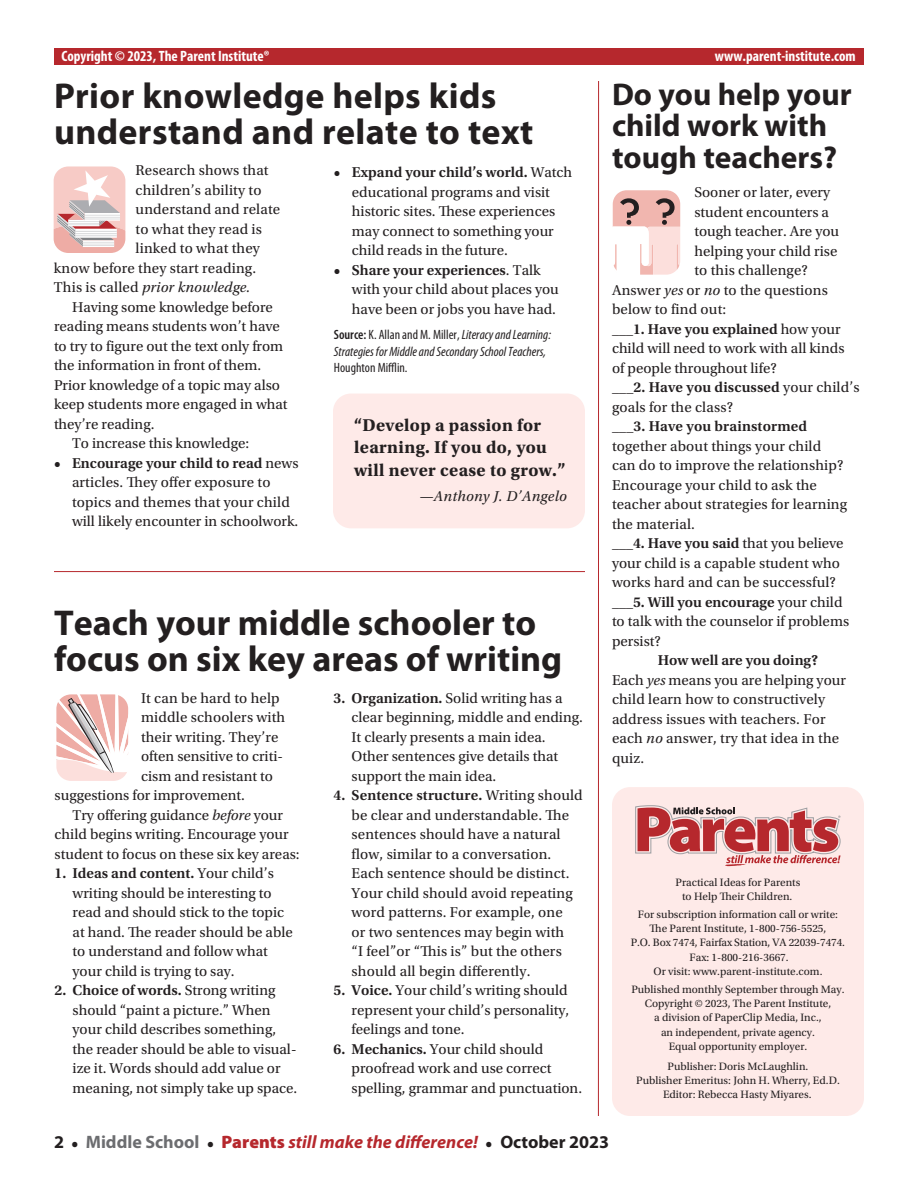
<style>
.page{position:relative;width:918px;height:1188px;background:#fff}
.page>*{position:absolute;margin:0;border:0;box-sizing:border-box;transform-origin:0 0}
.t1{font:700 36px/36px "Myriad Pro";color:#231f20}
.t2{font:700 31.5px/31.5px "Myriad Pro";color:#231f20}
.t3{font:700 18px/22.5px "Utopia Std";letter-spacing:.02em;color:#231f20}
.t4{font:italic 700 18px "Myriad Pro";color:#b6282d}
.t5{font:15px/19.5px "Utopia Std";color:#231f20}
.t6{font:600 15px "Utopia Std";color:#231f20}
.t7{font:700 condensed 15px "Myriad Pro";color:#fff}
.t8{font:italic 15px "Utopia Std";letter-spacing:.01em;color:#231f20}
.t9{font:italic condensed 13.5px/16.5px "Myriad Pro";color:#231f20}
.t10{font:condensed 13.5px "Myriad Pro";color:#231f20}
.t11{font:11.25px/14.1px "Utopia Std";color:#231f20;text-align:center}
.s1{font-style:normal}
.s2{font-weight:600}
.s3{font-weight:600;font-style:normal}
.s4{font-style:italic}
.s5{font-weight:400}
.s6{font-style:normal;color:#231f20}
.s7{font-family:"Utopia Std";font-style:normal;font-size:15px;color:#231f20}
.s8{font-style:normal;color:#6c6d70}
.s9{font-weight:900;font-style:normal}
</style>
<div class="page">
<div style="left:612px;top:787px;width:252px;height:329px;background:#feeae8;border-radius:18px"></div>
<svg style="left:635px;top:806px;width:206px;height:60px"></svg>
<div style="left:54px;top:49px;width:810px;height:16px;background:#b6282d"></div>
<svg style="left:53px;top:166px;width:73px;height:87px"></svg>
<svg style="left:612px;top:190px;width:69px;height:85px"></svg>
<div style="left:333px;top:394px;width:252px;height:134px;background:#feeae8;border-radius:18px"></div>
<hr style="left:54px;top:571px;width:531px;height:1px;background:#b6282d">
<hr style="left:598px;top:81px;width:1px;height:1035px;background:#b6282d">
<svg style="left:56px;top:694px;width:73px;height:87px"></svg>
<p class="t7" style="left:62px;top:46px;width:210px">Copyright © 2023, The Parent Institute®</p>
<p class="t7" style="left:715px;top:46px;width:142px">www.parent-institute.com</p>
<h1 class="t1" style="left:54px;top:77px;width:481px">Prior knowledge helps kids understand and relate to text</h1>
<p class="t5" style="left:136px;top:161px;width:135px">Research shows that</p>
<p class="t5" style="left:136px;top:180px;width:127px">children’s ability to</p>
<p class="t5" style="left:136px;top:200px;width:146px">understand and relate</p>
<p class="t5" style="left:136px;top:219px;width:128px">to what they read is</p>
<p class="t5" style="left:136px;top:239px;width:126px">linked to what they</p>
<p class="t5" style="left:54px;top:258px;width:204px">know before they start reading.</p>
<p class="t8" style="left:54px;top:279px;width:198px"><span class="s1">This is called</span> prior knowledge.</p>
<p class="t5" style="left:72px;top:297px;width:202px">Having some knowledge before</p>
<p class="t5" style="left:54px;top:317px;width:227px">reading means students won’t have</p>
<p class="t5" style="left:54px;top:336px;width:231px">to try to figure out the text only from</p>
<p class="t5" style="left:54px;top:356px;width:209px">the information in front of them.</p>
<p class="t5" style="left:54px;top:375px;width:228px">Prior knowledge of a topic may also</p>
<p class="t5" style="left:54px;top:395px;width:235px">keep students more engaged in what</p>
<p class="t5" style="left:54px;top:414px;width:102px">they’re reading.</p>
<p class="t5" style="left:72px;top:434px;width:179px">To increase this knowledge:</p>
<p class="t5" style="left:72px;top:453px;width:228px;text-indent:-18px"><span class="s2">• Encourage your child to read</span> news articles. They offer exposure to topics and themes that your child will likely encounter in schoolwork.</p>
<p class="t5" style="left:352px;top:163px;width:222px;text-indent:-18px"><span class="s2">• Expand your child’s world.</span> Watch educational programs and visit historic sites. These experiences may connect to something your child reads in the future.</p>
<p class="t5" style="left:352px;top:261px;width:208px;text-indent:-18px"><span class="s2">• Share your experiences</span>. Talk with your child about places you have been or jobs you have had.</p>
<p class="t9" style="left:334px;top:327px;width:219px"><span class="s3">Source:</span> <span class="s1">K. Allan and M. Miller,</span> Literacy and Learning:<br>Strategies for Middle and Secondary School Teachers,</p>
<p class="t10" style="left:334px;top:360px;width:75px">Houghton Mifflin.</p>
<p class="t3" style="left:354px;top:414px;width:213px">“Develop a passion for learning. If you do, you will never cease to grow.”</p>
<p class="t8" style="left:419px;top:488px;width:149px">—Anthony J. D’Angelo</p>
<h1 class="t1" style="left:54px;top:603px;width:510px">Teach your middle schooler to focus on six key areas of writing</h1>
<p class="t5" style="left:141px;top:689px;width:140px">It can be hard to help</p>
<p class="t5" style="left:141px;top:708px;width:146px">middle schoolers with</p>
<p class="t5" style="left:141px;top:728px;width:139px">their writing. They’re</p>
<p class="t5" style="left:141px;top:747px;width:144px">often sensitive to criti-</p>
<p class="t5" style="left:141px;top:767px;width:133px">cism and resistant to</p>
<p class="t5" style="left:55px;top:786px;width:192px">suggestions for improvement.</p>
<p class="t5" style="left:73px;top:806px;width:212px">Try offering guidance <span class="s4">before</span> your</p>
<p class="t5" style="left:55px;top:825px;width:236px">child begins writing. Encourage your</p>
<p class="t5" style="left:55px;top:845px;width:247px">student to focus on these six key areas:</p>
<p class="t5" style="left:73px;top:864px;width:222px;text-indent:-18px"><span class="s2">1. Ideas and content.</span> Your child’s writing should be interesting to read and should stick to the topic at hand. The reader should be able to understand and follow what your child is trying to say.</p>
<p class="t5" style="left:73px;top:981px;width:226px;text-indent:-18px"><span class="s2">2. Choice of words.</span> Strong writing should “paint a picture.” When your child describes something, the reader should be able to visual&shy;ize it. Words should add value or meaning, not simply take up space.</p>
<p class="t5" style="left:352px;top:689px;width:233px;text-indent:-18px"><span class="s2">3. Organization.</span> Solid writing has a clear beginning, middle and ending.<br>It clearly presents a main idea.<br>Other sentences give details that support the main idea.</p>
<p class="t5" style="left:352px;top:786px;width:233px;text-indent:-18px"><span class="s2">4. Sentence structure.</span> Writing should be clear and understandable. The sentences should have a natural flow, similar to a conversation.<br>Each sentence should be distinct.<br>Your child should avoid repeating word patterns. For example, one<br>or two sentences may begin with<br>“I feel”or “This is” but the others should all begin differently.</p>
<p class="t5" style="left:352px;top:981px;width:219px;text-align:justify;text-indent:-18px"><span class="s2">5. Voice.</span> Your child’s writing should represent your child’s personality, feelings and tone.</p>
<p class="t5" style="left:352px;top:1040px;width:232px;text-indent:-18px"><span class="s2">6. Mechanics.</span> Your child should proofread work and use correct spelling, grammar and punctuation.</p>
<h2 class="t2" style="left:612px;top:77px;width:241px">Do you help your child work with tough teachers?</h2>
<p class="t5" style="left:694px;top:183px;width:137px">Sooner or later, every</p>
<p class="t5" style="left:694px;top:203px;width:136px">student encounters a</p>
<p class="t5" style="left:694px;top:222px;width:146px">tough teacher. Are you</p>
<p class="t5" style="left:694px;top:242px;width:144px">helping your child rise</p>
<p class="t5" style="left:694px;top:261px;width:115px">to this challenge?</p>
<p class="t5" style="left:612px;top:281px;width:217px">Answer <span class="s4">yes</span> or <span class="s4">no</span> to the questions</p>
<p class="t5" style="left:612px;top:300px;width:116px">below to find out:</p>
<p class="t6" style="left:612px;top:321px;width:230px">___1. Have you explained <span class="s5">how your</span></p>
<p class="t5" style="left:612px;top:339px;width:234px">child will need to work with all kinds</p>
<p class="t5" style="left:612px;top:359px;width:166px">of people throughout life?</p>
<p class="t6" style="left:612px;top:379px;width:249px">___2. Have you discussed <span class="s5">your child’s</span></p>
<p class="t5" style="left:612px;top:398px;width:123px">goals for the class?</p>
<p class="t6" style="left:612px;top:418px;width:197px"><span class="s5">_</span>__3. Have you brainstormed</p>
<p class="t5" style="left:612px;top:437px;width:211px">together about things your child</p>
<p class="t5" style="left:612px;top:456px;width:233px">can do to improve the relationship?</p>
<p class="t5" style="left:612px;top:476px;width:207px">Encourage your child to ask the</p>
<p class="t5" style="left:612px;top:495px;width:237px">teacher about strategies for learning</p>
<p class="t5" style="left:612px;top:515px;width:84px">the material.</p>
<p class="t6" style="left:612px;top:535px;width:233px">___4. Have you said <span class="s5">that you believe</span></p>
<p class="t5" style="left:612px;top:554px;width:229px">your child is a capable student who</p>
<p class="t5" style="left:612px;top:573px;width:225px">works hard and can be successful?</p>
<p class="t6" style="left:612px;top:594px;width:232px">___5. Will you encourage <span class="s5">your child</span></p>
<p class="t5" style="left:612px;top:612px;width:239px">to talk with the counselor if problems</p>
<p class="t5" style="left:612px;top:632px;width:50px">persist?</p>
<p class="t5" style="left:612px;top:651px;width:235px;text-indent:46px"><span class="s2">How well are you doing?<br></span>Each <span class="s4">yes</span> means you are helping your child learn how to constructively address issues with teachers. For each <span class="s4">no</span> answer, try that idea in the quiz.</p>
<p class="t11" style="left:676px;top:875px;width:126px">Practical Ideas for Parents to Help Their Children.</p>
<p class="t11" style="left:631px;top:908px;width:216px">For subscription information call or write:<br>The Parent Institute, 1-800-756-5525,<br>P.O. Box 7474, Fairfax Station, VA 22039-7474.<br>Fax: 1-800-216-3667.<br>Or visit: www.parent-institute.com.</p>
<p class="t11" style="left:631px;top:983px;width:215px">Published monthly September through May.<br>Copyright © 2023, The Parent Institute,<br>a division of PaperClip Media, Inc.,<br>an independent, private agency.<br>Equal opportunity employer.</p>
<p class="t11" style="left:636px;top:1059px;width:205px">Publisher: Doris McLaughlin.<br>Publisher Emeritus: John H. Wherry, Ed.D.<br>Editor: Rebecca Hasty Miyares.</p>
<p class="t4" style="left:54px;top:1130px;width:557px"><span class="s6">2</span> <span class="s7">•</span> <span class="s8">Middle School</span> <span class="s7">•</span> <span class="s9">Parents</span> still make the difference! <span class="s7">•</span> <span class="s6">October 2023</span></p>
</div>
